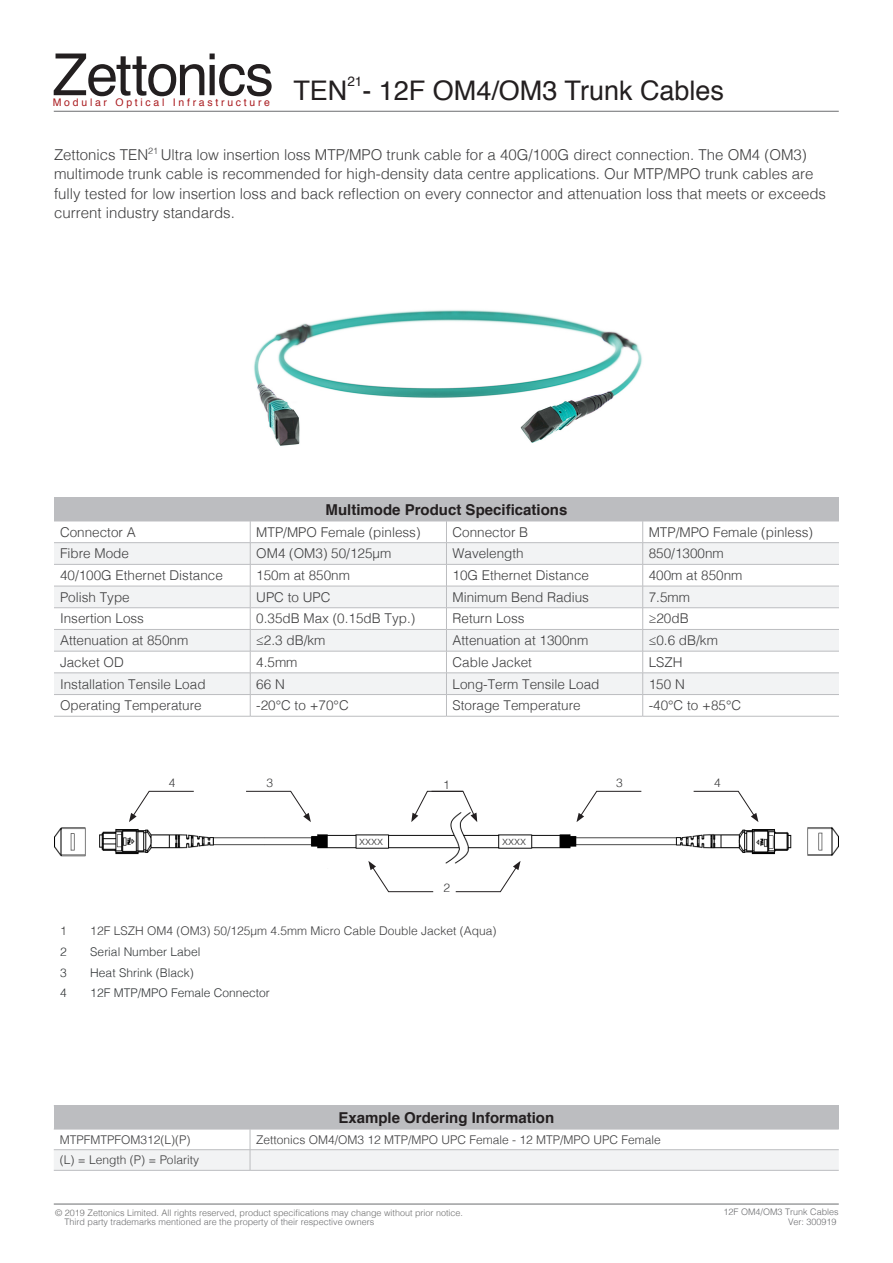
<style>
.page{position:relative;width:893px;height:1263px;background:#fff}
.page>*{position:absolute;margin:0;border:0;box-sizing:border-box;transform-origin:0 0}
.t1{font:58.05px "Helvetica";letter-spacing:-.02em;color:#231f20}
.t2{font:27px "Helvetica";color:#231f20}
.t3{font:300 15px/19.5px "Helvetica";color:#3e3e3f}
.t4{font:700 15px "Helvetica";color:#231f20}
.t5{font:300 13.5px "Helvetica";color:#3e3e3f}
.t6{font:13.5px "Helvetica";color:#231f20}
.t7{font:300 12px "Helvetica";color:#3e3e3f}
.t8{font:300 12px "Helvetica";color:#333739}
.t9{font:10.5px "Helvetica";letter-spacing:.26em;color:#ab1e22}
.t10{font:300 9px "Helvetica";color:#6c6d70}
.t11{font:300 9px "Helvetica";color:#6d6d6d}
</style>
<div class="page">
<hr style="left:54px;top:111px;width:785px;height:1px;background:#6c6d70">
<hr style="left:54px;top:1204px;width:785px;height:1px;background:#6c6d70">
<img style="left:254px;top:310px;width:388px;height:136px">
<div style="left:54px;top:498px;width:785px;height:23px;background:#bcbdc0"></div>
<svg style="left:54px;top:543px;width:785px;height:151px;fill:#f2f3f4"></svg>
<hr style="left:54px;top:497px;width:196px;height:1px;background:#bcbdc0">
<hr style="left:250px;top:497px;width:196px;height:1px;background:#bcbdc0">
<hr style="left:446px;top:497px;width:197px;height:1px;background:#bcbdc0">
<hr style="left:643px;top:497px;width:196px;height:1px;background:#bcbdc0">
<hr style="left:54px;top:521px;width:196px;height:1px;background:#bcbdc0">
<hr style="left:250px;top:521px;width:196px;height:1px;background:#bcbdc0">
<hr style="left:446px;top:521px;width:197px;height:1px;background:#bcbdc0">
<hr style="left:643px;top:521px;width:196px;height:1px;background:#bcbdc0">
<hr style="left:54px;top:542px;width:196px;height:1px;background:#bcbdc0">
<hr style="left:250px;top:542px;width:196px;height:1px;background:#bcbdc0">
<hr style="left:446px;top:542px;width:197px;height:1px;background:#bcbdc0">
<hr style="left:643px;top:542px;width:196px;height:1px;background:#bcbdc0">
<hr style="left:54px;top:564px;width:196px;height:1px;background:#bcbdc0">
<hr style="left:250px;top:564px;width:196px;height:1px;background:#bcbdc0">
<hr style="left:446px;top:564px;width:197px;height:1px;background:#bcbdc0">
<hr style="left:643px;top:564px;width:196px;height:1px;background:#bcbdc0">
<hr style="left:54px;top:586px;width:196px;height:1px;background:#bcbdc0">
<hr style="left:250px;top:586px;width:196px;height:1px;background:#bcbdc0">
<hr style="left:446px;top:586px;width:197px;height:1px;background:#bcbdc0">
<hr style="left:643px;top:586px;width:196px;height:1px;background:#bcbdc0">
<hr style="left:54px;top:607px;width:196px;height:1px;background:#bcbdc0">
<hr style="left:250px;top:607px;width:196px;height:1px;background:#bcbdc0">
<hr style="left:446px;top:607px;width:197px;height:1px;background:#bcbdc0">
<hr style="left:643px;top:607px;width:196px;height:1px;background:#bcbdc0">
<hr style="left:54px;top:629px;width:196px;height:1px;background:#bcbdc0">
<hr style="left:250px;top:629px;width:196px;height:1px;background:#bcbdc0">
<hr style="left:446px;top:629px;width:197px;height:1px;background:#bcbdc0">
<hr style="left:643px;top:629px;width:196px;height:1px;background:#bcbdc0">
<hr style="left:54px;top:651px;width:196px;height:1px;background:#bcbdc0">
<hr style="left:250px;top:651px;width:196px;height:1px;background:#bcbdc0">
<hr style="left:446px;top:651px;width:197px;height:1px;background:#bcbdc0">
<hr style="left:643px;top:651px;width:196px;height:1px;background:#bcbdc0">
<hr style="left:54px;top:673px;width:196px;height:1px;background:#bcbdc0">
<hr style="left:250px;top:673px;width:196px;height:1px;background:#bcbdc0">
<hr style="left:446px;top:673px;width:197px;height:1px;background:#bcbdc0">
<hr style="left:643px;top:673px;width:196px;height:1px;background:#bcbdc0">
<hr style="left:54px;top:694px;width:196px;height:1px;background:#bcbdc0">
<hr style="left:250px;top:694px;width:196px;height:1px;background:#bcbdc0">
<svg style="left:250px;top:521px;width:1px;height:195px"></svg>
<hr style="left:446px;top:694px;width:197px;height:1px;background:#bcbdc0">
<svg style="left:446px;top:522px;width:1px;height:194px"></svg>
<hr style="left:643px;top:694px;width:196px;height:1px;background:#bcbdc0">
<svg style="left:642px;top:521px;width:1px;height:195px"></svg>
<hr style="left:54px;top:716px;width:196px;height:1px;background:#bcbdc0">
<hr style="left:250px;top:716px;width:196px;height:1px;background:#bcbdc0">
<hr style="left:446px;top:716px;width:197px;height:1px;background:#bcbdc0">
<hr style="left:643px;top:716px;width:196px;height:1px;background:#bcbdc0">
<div style="left:54px;top:1106px;width:785px;height:23px;background:#bcbdc0"></div>
<hr style="left:54px;top:1170px;width:196px;height:1px;background:#bcbdc0">
<hr style="left:250px;top:1170px;width:589px;height:1px;background:#bcbdc0">
<hr style="left:54px;top:1105px;width:196px;height:1px;background:#bcbdc0">
<hr style="left:250px;top:1105px;width:589px;height:1px;background:#bcbdc0">
<svg style="left:54px;top:1129px;width:785px;height:41px"></svg>
<img style="left:54px;top:820px;width:785px;height:44px">
<svg style="left:129px;top:791px;width:65px;height:31px"></svg>
<svg style="left:246px;top:791px;width:65px;height:31px"></svg>
<svg style="left:576px;top:791px;width:66px;height:31px"></svg>
<svg style="left:693px;top:791px;width:65px;height:31px"></svg>
<svg style="left:368px;top:861px;width:66px;height:31px"></svg>
<svg style="left:455px;top:861px;width:66px;height:31px"></svg>
<svg style="left:411px;top:791px;width:66px;height:31px"></svg>
<h1 class="t1" style="left:52px;top:30px;width:223px">Zettonics</h1>
<p class="t9" style="left:53px;top:94px;width:219px">Modular Optical Infrastructure</p>
<p class="t2" style="left:293px;top:69px;width:55px">TEN</p>
<p class="t6" style="left:347px;top:71px;width:17px">21</p>
<p class="t2" style="left:362px;top:69px;width:363px">- 12F OM4/OM3 Trunk Cables</p>
<p class="t3" style="left:54px;top:143px;width:774px">Zettonics TEN<sup>21</sup> Ultra low insertion loss MTP/MPO trunk cable for a 40G/100G direct connection. The OM4 (OM3) multimode trunk cable is recommended for high-density data centre applications. Our MTP/MPO trunk cables are fully tested for low insertion loss and back reflection on every connector and attenuation loss that meets or exceeds current industry standards.</p>
<p class="t4" style="left:326px;top:498px;width:243px">Multimode Product Specifications</p>
<p class="t5" style="left:60px;top:520px;width:77px">Connector A</p>
<p class="t5" style="left:256px;top:520px;width:166px">MTP/MPO Female (pinless)</p>
<p class="t5" style="left:452px;top:520px;width:77px">Connector B</p>
<p class="t5" style="left:649px;top:520px;width:166px">MTP/MPO Female (pinless)</p>
<p class="t5" style="left:60px;top:542px;width:71px">Fibre Mode</p>
<p class="t5" style="left:256px;top:542px;width:137px">OM4 (OM3) 50/125μm</p>
<p class="t5" style="left:452px;top:542px;width:73px">Wavelength</p>
<p class="t5" style="left:649px;top:542px;width:77px">850/1300nm</p>
<p class="t5" style="left:60px;top:564px;width:164px">40/100G Ethernet Distance</p>
<p class="t5" style="left:256px;top:564px;width:95px">150m at 850nm</p>
<p class="t5" style="left:452px;top:564px;width:138px">10G Ethernet Distance</p>
<p class="t5" style="left:649px;top:564px;width:95px">400m at 850nm</p>
<p class="t5" style="left:60px;top:585px;width:71px">Polish Type</p>
<p class="t5" style="left:256px;top:585px;width:76px">UPC to UPC</p>
<p class="t5" style="left:452px;top:585px;width:138px">Minimum Bend Radius</p>
<p class="t5" style="left:649px;top:585px;width:43px">7.5mm</p>
<p class="t5" style="left:60px;top:607px;width:86px">Insertion Loss</p>
<p class="t5" style="left:256px;top:607px;width:161px">0.35dB Max (0.15dB Typ.)</p>
<p class="t5" style="left:452px;top:607px;width:74px">Return Loss</p>
<p class="t5" style="left:649px;top:607px;width:41px">≥20dB</p>
<p class="t5" style="left:60px;top:629px;width:130px">Attenuation at 850nm</p>
<p class="t5" style="left:256px;top:629px;width:71px">≤2.3 dB/km</p>
<p class="t5" style="left:452px;top:629px;width:137px">Attenuation at 1300nm</p>
<p class="t5" style="left:649px;top:629px;width:71px">≤0.6 dB/km</p>
<p class="t5" style="left:60px;top:650px;width:65px">Jacket OD</p>
<p class="t5" style="left:256px;top:650px;width:43px">4.5mm</p>
<p class="t5" style="left:452px;top:650px;width:81px">Cable Jacket</p>
<p class="t5" style="left:649px;top:650px;width:35px">LSZH</p>
<p class="t5" style="left:60px;top:672px;width:147px">Installation Tensile Load</p>
<p class="t5" style="left:256px;top:672px;width:30px">66 N</p>
<p class="t5" style="left:452px;top:672px;width:149px">Long-Term Tensile Load</p>
<p class="t5" style="left:649px;top:672px;width:38px">150 N</p>
<p class="t5" style="left:60px;top:694px;width:143px">Operating Temperature</p>
<p class="t5" style="left:256px;top:694px;width:94px">-20°C to +70°C</p>
<p class="t5" style="left:452px;top:694px;width:130px">Storage Temperature</p>
<p class="t5" style="left:649px;top:694px;width:94px">-40°C to +85°C</p>
<p class="t7" style="left:169px;top:773px;width:8px">4</p>
<p class="t7" style="left:266px;top:773px;width:8px">3</p>
<p class="t7" style="left:616px;top:773px;width:8px">3</p>
<p class="t7" style="left:714px;top:773px;width:8px">4</p>
<p class="t7" style="left:443px;top:774px;width:8px">1</p>
<p class="t7" style="left:359px;top:830px;width:25px">xxxx</p>
<p class="t7" style="left:502px;top:830px;width:25px">xxxx</p>
<p class="t7" style="left:443px;top:877px;width:8px">2</p>
<p class="t7" style="left:60px;top:921px;width:8px">1</p>
<p class="t7" style="left:90px;top:921px;width:408px">12F LSZH OM4 (OM3) 50/125µm 4.5mm Micro Cable Double Jacket (Aqua)</p>
<p class="t8" style="left:60px;top:941px;width:8px">2</p>
<p class="t8" style="left:90px;top:941px;width:112px">Serial Number Label</p>
<p class="t8" style="left:60px;top:962px;width:8px">3</p>
<p class="t8" style="left:90px;top:962px;width:105px">Heat Shrink (Black)</p>
<p class="t8" style="left:60px;top:983px;width:8px">4</p>
<p class="t8" style="left:90px;top:983px;width:181px">12F MTP/MPO Female Connector</p>
<p class="t4" style="left:338px;top:1106px;width:217px">Example Ordering Information</p>
<p class="t7" style="left:60px;top:1129px;width:132px">MTPFMTPFOM312(L)(P)</p>
<p class="t7" style="left:256px;top:1129px;width:406px">Zettonics OM4/OM3 12 MTP/MPO UPC Female - 12 MTP/MPO UPC Female</p>
<p class="t7" style="left:60px;top:1150px;width:141px">(L) = Length (P) = Polarity</p>
<p class="t10" style="left:724px;top:1204px;width:117px">12F OM4/OM3 Trunk Cables</p>
<p class="t11" style="left:55px;top:1205px;width:409px">© 2019 Zettonics Limited. All rights reserved, product specifications may change without prior notice.</p>
<p class="t10" style="left:65px;top:1214px;width:311px">Third party trademarks mentioned are the property of their respective owners</p>
<p class="t10" style="left:788px;top:1214px;width:50px">Ver: 300919</p>
</div>
